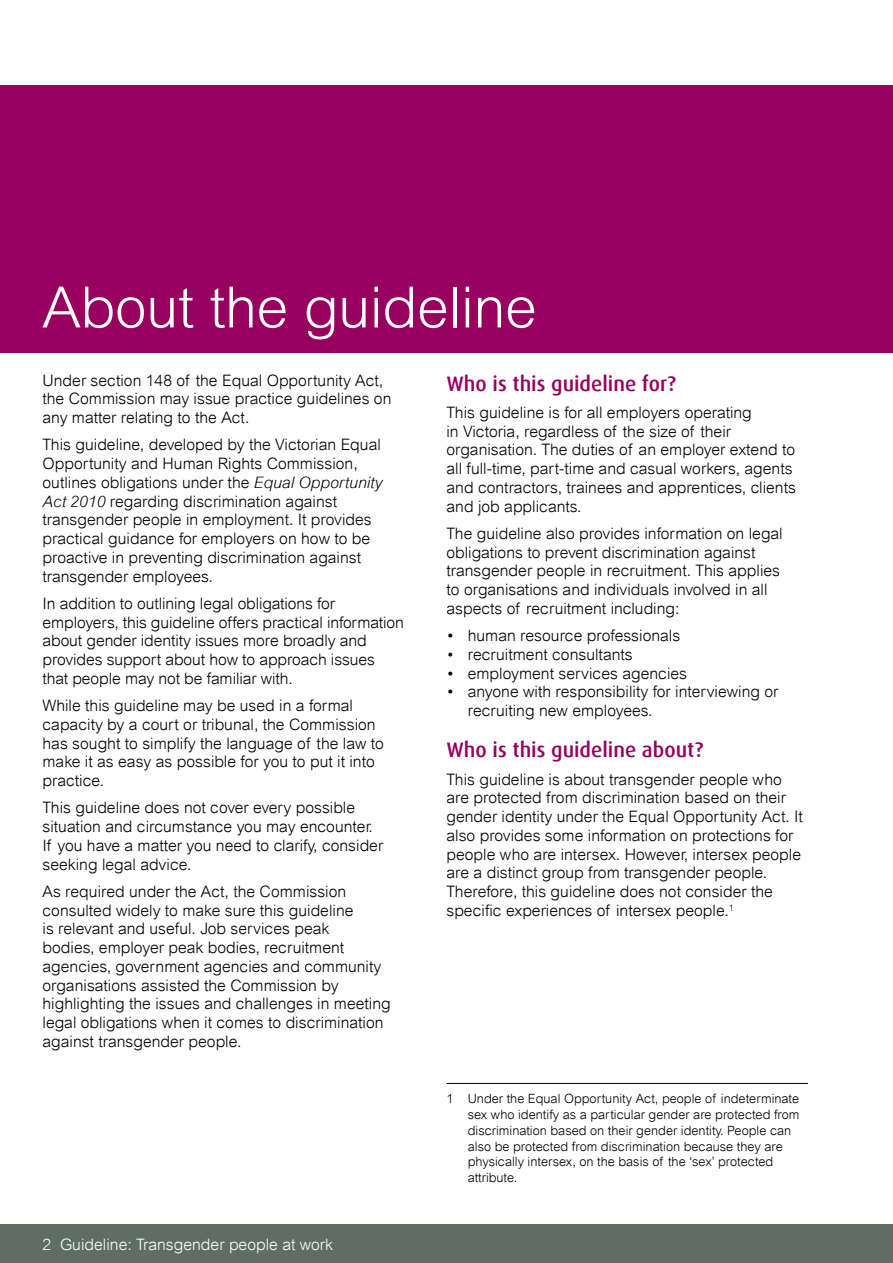
<style>
.page{position:relative;width:893px;height:1263px;background:#fff}
.page>*{position:absolute;margin:0;border:0;box-sizing:border-box;transform-origin:0 0}
.t1{font:300 57px "Arial";letter-spacing:-.005em;color:#fff}
.t2{font:500 21px "Dax";color:#97005e}
.t3{font:300 15.75px/18.8px "Arial";color:#000}
.t4{font:300 15.75px "Arial";color:#fff}
.t5{font:300 12.75px/15.8px "Arial";color:#000}
.s1{font-style:italic}
</style>
<div class="page">
<div style="left:0;top:1225px;width:893px;height:38px;background:#5e6e66"></div>
<div style="left:0;top:85px;width:893px;height:268px;background:#97005e"></div>
<hr style="left:446px;top:1083px;width:362px;height:1px;background:#000">
<h1 class="t1" style="left:43px;top:275px;width:496px">About the guideline</h1>
<p class="t3" style="left:43px;top:371px;width:350px">Under section 148 of the Equal Opportunity Act, the Commission may issue practice guidelines on any matter relating to the Act.</p>
<p class="t3" style="left:43px;top:435px;width:342px">This guideline, developed by the Victorian Equal Opportunity and Human Rights Commission, outlines obligations under the <span class="s1">Equal Opportunity Act 2010</span> regarding discrimination against transgender people in employment. It provides practical guidance for employers on how to be proactive in preventing discrimination against transgender employees.</p>
<p class="t3" style="left:43px;top:594px;width:363px">In addition to outlining legal obligations for employers, this guideline offers practical information about gender identity issues more broadly and provides support about how to approach issues that people may not be familiar with.</p>
<p class="t3" style="left:43px;top:696px;width:343px">While this guideline may be used in a formal capacity by a court or tribunal, the Commission has sought to simplify the language of the law to make it as easy as possible for you to put it into practice.</p>
<p class="t3" style="left:43px;top:798px;width:342px">This guideline does not cover every possible situation and circumstance you may encounter.<br>If you have a matter you need to clarify, consider seeking legal advice.</p>
<p class="t3" style="left:43px;top:882px;width:350px">As required under the Act, the Commission consulted widely to make sure this guideline<br>is relevant and useful. Job services peak<br>bodies, employer peak bodies, recruitment agencies, government agencies and community organisations assisted the Commission by highlighting the issues and challenges in meeting legal obligations when it comes to discrimination against transgender people.</p>
<p class="t4" style="left:43px;top:1235px;width:292px">2 Guideline: Transgender people at work</p>
<h2 class="t2" style="left:446px;top:372px;width:231px">Who is this guideline for?</h2>
<p class="t3" style="left:446px;top:403px;width:351px">This guideline is for all employers operating<br>in Victoria, regardless of the size of their organisation. The duties of an employer extend to all full-time, part-time and casual workers, agents and contractors, trainees and apprentices, clients and job applicants.</p>
<p class="t3" style="left:446px;top:524px;width:338px">The guideline also provides information on legal obligations to prevent discrimination against transgender people in recruitment. This applies to organisations and individuals involved in all aspects of recruitment including:</p>
<p class="t3" style="left:446px;top:626px;width:235px">• human resource professionals</p>
<p class="t3" style="left:446px;top:645px;width:188px">• recruitment consultants</p>
<p class="t3" style="left:446px;top:664px;width:242px">• employment services agencies</p>
<p class="t3" style="left:468px;top:682px;width:312px;text-indent:-21px">• anyone with responsibility for interviewing or recruiting new employees.</p>
<h2 class="t2" style="left:446px;top:738px;width:258px">Who is this guideline about?</h2>
<p class="t3" style="left:446px;top:770px;width:358px">This guideline is about transgender people who are protected from discrimination based on their gender identity under the Equal Opportunity Act. It also provides some information on protections for people who are intersex. However, intersex people are a distinct group from transgender people.<br>Therefore, this guideline does not consider the specific experiences of intersex people.<sup>1</sup></p>
<p class="t5" style="left:468px;top:1091px;width:333px;text-indent:-21px">1 Under the Equal Opportunity Act, people of indeterminate sex who identify as a particular gender are protected from discrimination based on their gender identity. People can also be protected from discrimination because they are physically intersex, on the basis of the ‘sex’ protected attribute.</p>
</div>
